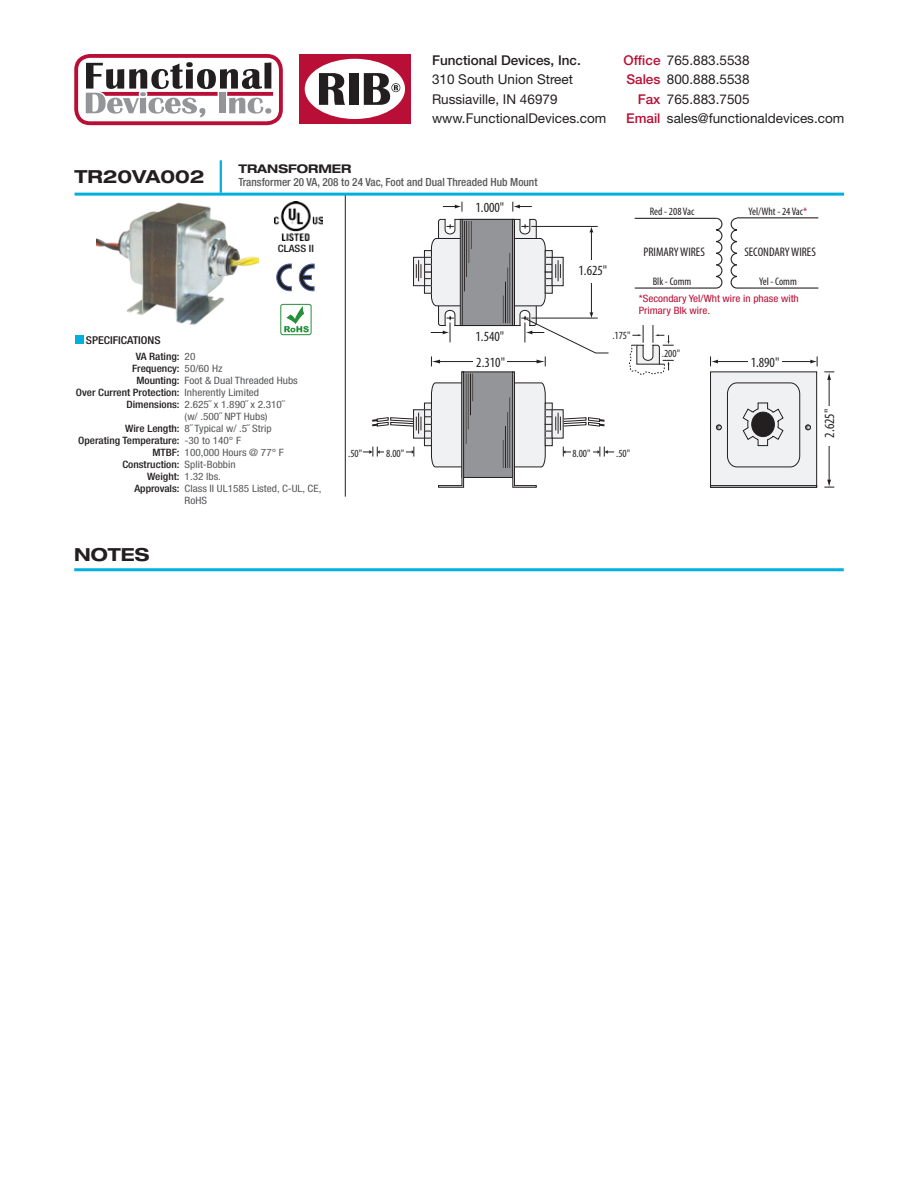
<style>
.page{position:relative;width:918px;height:1188px;background:#fff}
.page>*{position:absolute;margin:0;border:0;box-sizing:border-box;transform-origin:0 0}
.t1{font:700 expanded 18px "Helvetica Neue";color:#231f20}
.t2{font:condensed 14.1px "Myriad Pro";color:#231f20}
.t3{font:13.5px/19.5px "Helvetica Neue";color:#231f20}
.t4{font:500 13.5px "Helvetica Neue";color:#231f20}
.t5{font:500 13.5px/19.5px "Helvetica Neue";color:#b90f36;text-align:right}
.t6{font:condensed 12.45px "Myriad Pro";color:#231f20}
.t7{font:700 expanded 12px "Helvetica Neue";color:#231f20}
.t8{font:500 condensed 11.25px "Helvetica Neue";color:#57585a}
.t9{font:condensed 10.95px "Myriad Pro";color:#231f20}
.t10{font:500 condensed 10.8px "Helvetica Neue";color:#231f20;scale:1.11 1}
.t11{font:condensed 10.2px/12px "Helvetica Neue";color:#57585a;scale:1.11 1}
.t12{font:500 condensed 10.2px/12px "Helvetica Neue";color:#231f20;text-align:right;scale:1.11 1}
.t13{font:condensed 10.2px/12px "Helvetica Neue";color:#b90f36;scale:1.11 1}
.s1{color:#b90f36}
</style>
<div class="page">
<hr style="left:74px;top:568px;width:770px;height:3px;background:#00afdc">
<svg style="left:74px;top:54px;width:209px;height:71px"></svg>
<div style="left:299px;top:54px;width:111px;height:70px;background:#b90f36"></div>
<div style="left:305px;top:59px;width:100px;height:60px;background:#fff;border-radius:50%"></div>
<svg style="left:319px;top:73px;width:26px;height:32px"></svg>
<div style="left:349px;top:73px;width:9px;height:32px;background:#231f20"></div>
<svg style="left:364px;top:73px;width:36px;height:32px"></svg>
<hr style="left:345px;top:194px;width:1px;height:303px;background:#231f20">
<div style="left:711px;top:372px;width:106px;height:115px;background:#f0f1f2"></div>
<div style="left:710px;top:371px;width:107px;height:117px;border:1px solid #231f20"></div>
<div style="left:710px;top:485px;width:107px;height:3px;border:1px solid #231f20"></div>
<svg style="left:443px;top:202px;width:20px;height:10px"></svg>
<svg style="left:512px;top:202px;width:20px;height:10px"></svg>
<hr style="left:829px;top:378px;width:1px;height:103px;background:#231f20">
<svg style="left:824px;top:371px;width:10px;height:9px"></svg>
<svg style="left:824px;top:480px;width:10px;height:8px"></svg>
<hr style="left:717px;top:361px;width:95px;height:1px;background:#231f20">
<svg style="left:710px;top:356px;width:8px;height:10px"></svg>
<svg style="left:810px;top:356px;width:8px;height:10px"></svg>
<svg style="left:629px;top:325px;width:45px;height:50px"></svg>
<svg style="left:716px;top:382px;width:95px;height:86px"></svg>
<div style="left:748px;top:355px;width:34px;height:14px;background:#fff"></div>
<div style="left:822px;top:406px;width:14px;height:39px;background:#fff"></div>
<svg style="left:634px;top:217px;width:185px;height:72px"></svg>
<svg style="left:363px;top:219px;width:251px;height:269px"></svg>
<img style="left:96px;top:202px;width:162px;height:123px">
<hr style="left:75px;top:193px;width:769px;height:3px;background:#00afdc">
<div style="left:75px;top:336px;width:8px;height:8px;background:#00afdc"></div>
<hr style="left:220px;top:160px;width:2px;height:33px;background:#00afdc">
<img style="left:275px;top:202px;width:47px;height:38px">
<svg style="left:299px;top:264px;width:15px;height:27px"></svg>
<svg style="left:277px;top:264px;width:14px;height:27px"></svg>
<svg style="left:284px;top:306px;width:25px;height:26px"></svg>
<div style="left:280px;top:304px;width:32px;height:31px;border:1px solid #269039;border-radius:2px"></div>
<h1 class="t1" style="left:75px;top:166px;width:132px">TR20VA002</h1>
<p class="t10" style="left:86px;top:334px;width:69px">SPECIFICATIONS</p>
<h3 class="t4" style="left:432px;top:52px;width:150px">Functional Devices, Inc.</h3>
<h3 class="t3" style="left:432px;top:69px;width:176px">310 South Union Street<br>Russiaville, IN 46979 www.FunctionalDevices.com</h3>
<p class="t7" style="left:238px;top:161px;width:115px">TRANSFORMER</p>
<p class="t8" style="left:238px;top:176px;width:301px">Transformer 20 VA, 208 to 24 Vac, Foot and Dual Threaded Hub Mount</p>
<p class="t12" style="left:278px;top:242px;width:34px">CLASS II</p>
<h2 class="t2" style="left:476px;top:199px;width:30px">1.000"</h2>
<h2 class="t2" style="left:579px;top:262px;width:30px">1.625"</h2>
<h3 class="t5" style="left:623px;top:50px;width:39px">Office<br>Sales<br>Fax<br>Email</h3>
<h3 class="t3" style="left:667px;top:50px;width:179px">765.883.5538<br>800.888.5538<br>765.883.7505 sales@functionaldevices.com</h3>
<p class="t9" style="left:650px;top:205px;width:46px">Red - 208 Vac</p>
<p class="t9" style="left:749px;top:205px;width:60px">Yel/Wht - 24 Vac<span class="s1">*</span></p>
<p class="t6" style="left:644px;top:244px;width:63px">PRIMARY WIRES</p>
<p class="t6" style="left:744px;top:244px;width:73px">SECONDARY WIRES</p>
<p class="t9" style="left:653px;top:275px;width:40px">Blk - Comm</p>
<p class="t9" style="left:759px;top:275px;width:39px">Yel - Comm</p>
<p class="t13" style="left:639px;top:292px;width:146px">*Secondary Yel/Wht wire in phase with<br>Primary Blk wire.</p>
<h2 class="t2" style="left:476px;top:328px;width:30px">1.540"</h2>
<p class="t9" style="left:612px;top:329px;width:20px">.175"</p>
<p class="t12" style="left:76px;top:350px;width:95px">VA Rating:<br>Frequency:<br>Mounting:<br>Over Current Protection:<br>Dimensions:</p>
<p class="t12" style="left:78px;top:422px;width:93px">Wire Length:<br>Operating Temperature:<br>MTBF:<br>Construction:<br>Weight:<br>Approvals:</p>
<p class="t11" style="left:185px;top:350px;width:125px">20<br>50/60 Hz<br>Foot &amp; Dual Threaded Hubs<br>Inherently Limited<br>2.625˝ x 1.890˝ x 2.310˝<br>(w/ .500˝ NPT Hubs)<br>8˝ Typical w/ .5˝ Strip<br>-30 to 140° F<br>100,000 Hours @ 77° F<br>Split-Bobbin<br>1.32 lbs.<br>Class II UL1585 Listed, C-UL, CE,<br>RoHS</p>
<h1 class="t1" style="left:74px;top:544px;width:77px">NOTES</h1>
<h2 class="t2" style="left:476px;top:354px;width:30px">2.310"</h2>
<p class="t9" style="left:348px;top:446px;width:15px">.50"</p>
<p class="t9" style="left:386px;top:446px;width:20px">8.00"</p>
<p class="t9" style="left:572px;top:446px;width:20px">8.00"</p>
<p class="t9" style="left:616px;top:446px;width:15px">.50"</p>
<p class="t9" style="left:662px;top:347px;width:20px">.200"</p>
<h2 class="t2" style="left:751px;top:354px;width:30px">1.890"</h2>
<h2 class="t2" style="left:821px;top:438px;width:30px;rotate:-90deg">2.625"</h2>
</div>
